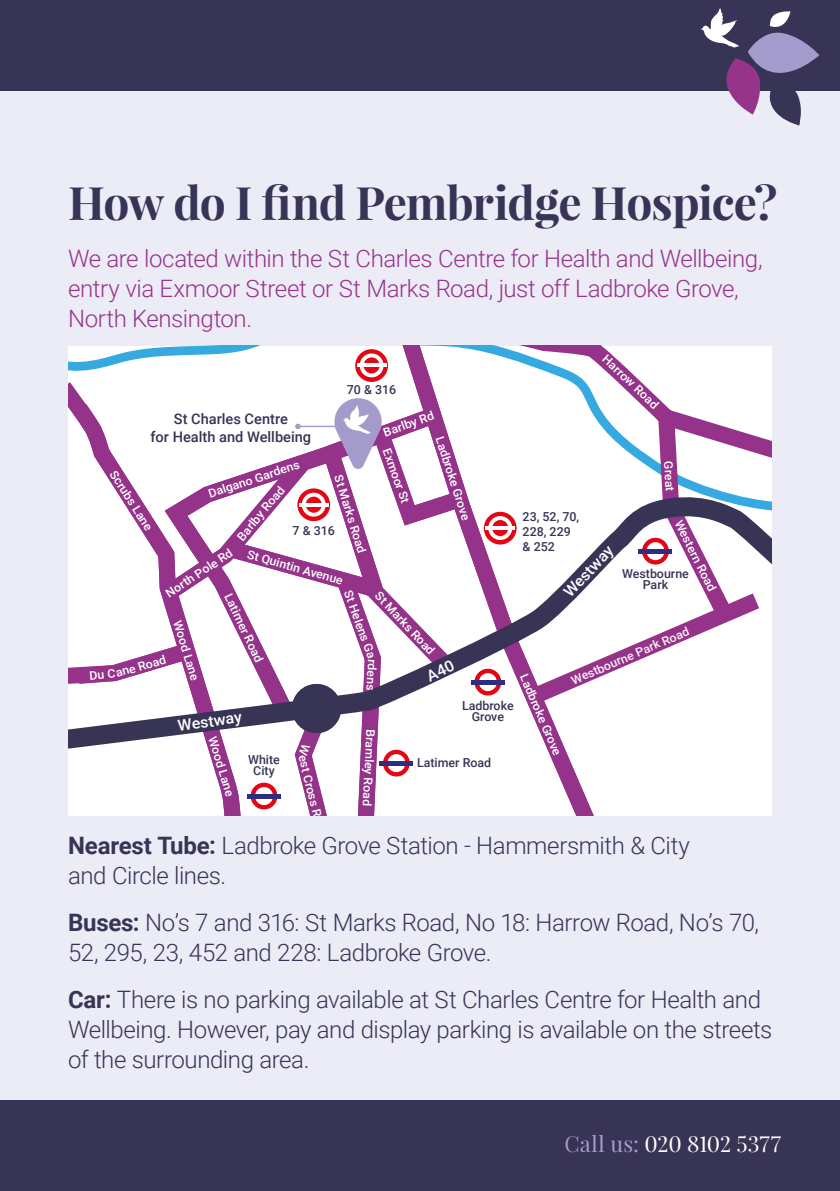
<style>
.page{position:relative;width:840px;height:1191px;background:#fff}
.page>*{position:absolute;margin:0;border:0;box-sizing:border-box;transform-origin:0 0}
.t1{font:700 46px "Playfair Display";letter-spacing:-.025em;color:#383456}
.t2{font:300 24px/30px "Roboto";letter-spacing:-.02em;color:#383456}
.t3{font:300 24px/30px "Roboto";letter-spacing:-.02em;color:#96348a}
.t4{font:22px "Playfair Display";color:#fff}
.t5{font:500 15.4px "Roboto";color:#fff;scale:1.04 1}
.t6{font:500 14.6px/17.6px "Roboto";color:#373456;text-align:center}
.t7{font:500 12.4px/11.6px "Roboto";color:#373456;text-align:center}
.t8{font:500 12px "Roboto";color:#fff;scale:1.04 1}
.s1{font-weight:700}
.s2{color:#a49ccc}
</style>
<div class="page">
<div style="left:0;top:0;width:839px;height:1191px;background:#ececf7"></div>
<div style="left:0;top:0;width:839px;height:91px;background:#383456"></div>
<div style="left:0;top:1100px;width:839px;height:91px;background:#383456"></div>
<svg style="left:701px;top:9px;width:117px;height:116px"></svg>
<svg style="left:68px;top:346px;width:217px;height:51px;background:#ceeaf7"></svg>
<div style="left:285px;top:346px;width:486px;height:52px;background:#fff"></div>
<div style="left:68px;top:371px;width:182px;height:27px;background:#fff"></div>
<svg style="left:383px;top:346px;width:240px;height:52px;background:#ddd9eb"></svg>
<svg style="left:355px;top:349px;width:33px;height:33px"></svg>
<svg style="left:359px;top:353px;width:24px;height:24px"></svg>
<hr style="left:356px;top:363px;width:30px;height:4px;background:#fff">
<svg style="left:601px;top:355px;width:15px;height:15px"></svg>
<svg style="left:68px;top:398px;width:703px;height:417px;background:#e0cfe0"></svg>
<h1 class="t1" style="left:68px;top:174px;width:710px">How do I find Pembridge Hospice?</h1>
<p class="t3" style="left:68px;top:242px;width:695px">We are located within the St Charles Centre for Health and Wellbeing, entry via Exmoor Street or St Marks Road, just off Ladbroke Grove,<br>North Kensington.</p>
<p class="t8" style="left:621px;top:361px;width:25px;rotate:43deg">rrow</p>
<p class="t8" style="left:641px;top:381px;width:29px;rotate:44deg">Road</p>
<p class="t7" style="left:347px;top:383px;width:51px">70 &amp; 316</p>
<p class="t8" style="left:381px;top:425px;width:52px;rotate:-20deg">Barlby Rd</p>
<p class="t6" style="left:150px;top:410px;width:162px">St Charles Centre<br>for Health and Wellbeing</p>
<p class="t8" style="left:447px;top:434px;width:85px;rotate:72deg">Ladbroke Grove</p>
<p class="t8" style="left:394px;top:446px;width:57px;rotate:70deg">Exmoor St</p>
<p class="t8" style="left:676px;top:461px;width:31px;rotate:87deg">Great</p>
<p class="t8" style="left:206px;top:486px;width:93px;rotate:-19deg">Dalgano Gardens</p>
<p class="t8" style="left:120px;top:467px;width:68px;rotate:58deg">Scrubs Lane</p>
<p class="t8" style="left:346px;top:472px;width:80px;rotate:73deg">St Marks Road</p>
<p class="t8" style="left:233px;top:533px;width:66px;rotate:-50deg">Barlby Road</p>
<p class="t7" style="left:522px;top:509px;width:58px;line-height:14.8px;text-align:left">23, 52, 70,<br>228, 229 &amp; 252</p>
<p class="t8" style="left:685px;top:517px;width:76px;rotate:63deg">Western Road</p>
<p class="t8" style="left:568px;top:672px;width:124px;rotate:-23deg">Westbourne Park Road</p>
<p class="t7" style="left:292px;top:524px;width:44px">7 &amp; 316</p>
<p class="t5" style="left:558px;top:587px;width:63px;rotate:-47deg">Westway</p>
<p class="t8" style="left:162px;top:587px;width:76px;rotate:-33deg">North Pole Rd</p>
<p class="t8" style="left:250px;top:545px;width:96px;rotate:16deg">St Quintin Avenue</p>
<p class="t7" style="left:621px;top:567px;width:68px">Westbourne<br>Park</p>
<p class="t8" style="left:355px;top:588px;width:70px;rotate:70deg">St Helens Ga</p>
<p class="t8" style="left:380px;top:659px;width:32px;rotate:93deg">rdens</p>
<p class="t8" style="left:383px;top:587px;width:80px;rotate:47deg">St Marks Road</p>
<p class="t8" style="left:236px;top:591px;width:73px;rotate:65deg">Latimer Road</p>
<p class="t8" style="left:185px;top:618px;width:61px;rotate:73deg">Wood Lane</p>
<p class="t8" style="left:113px;top:665px;width:51px;rotate:-16deg">ane Road</p>
<p class="t8" style="left:531px;top:671px;width:85px;rotate:67deg">Ladbroke Grove</p>
<p class="t7" style="left:462px;top:699px;width:53px">Ladbroke<br>Grove</p>
<p class="t5" style="left:176px;top:714px;width:63px;rotate:-8deg">Westway</p>
<p class="t8" style="left:379px;top:729px;width:76px;rotate:93deg">Bram el y Road</p>
<p class="t8" style="left:220px;top:734px;width:61px;rotate:73deg">Wood Lane</p>
<p class="t7" style="left:248px;top:753px;width:33px">White<br>City</p>
<p class="t8" style="left:310px;top:753px;width:86px;rotate:76deg">est Cross Route</p>
<p class="t7" style="left:417px;top:756px;width:76px">Latimer Road</p>
<p class="t2" style="left:68px;top:829px;width:623px"><span class="s1">Nearest Tube:</span> Ladbroke Grove Station - Hammersmith &amp; City and Circle lines.</p>
<p class="t2" style="left:68px;top:906px;width:692px"><span class="s1">Buses:</span> No’s 7 and 316: St Marks Road, No 18: Harrow Road, No’s 70,<br>52, 295, 23, 452 and 228: Ladbroke Grove.</p>
<p class="t2" style="left:68px;top:983px;width:705px"><span class="s1">Car:</span> There is no parking available at St Charles Centre for Health and<br>Wellbeing. However, pay and display parking is available on the streets of the surrounding area.</p>
<p class="t4" style="left:564px;top:1130px;width:218px"><span class="s2">Call us:</span> 020 8102 5377</p>
</div>
